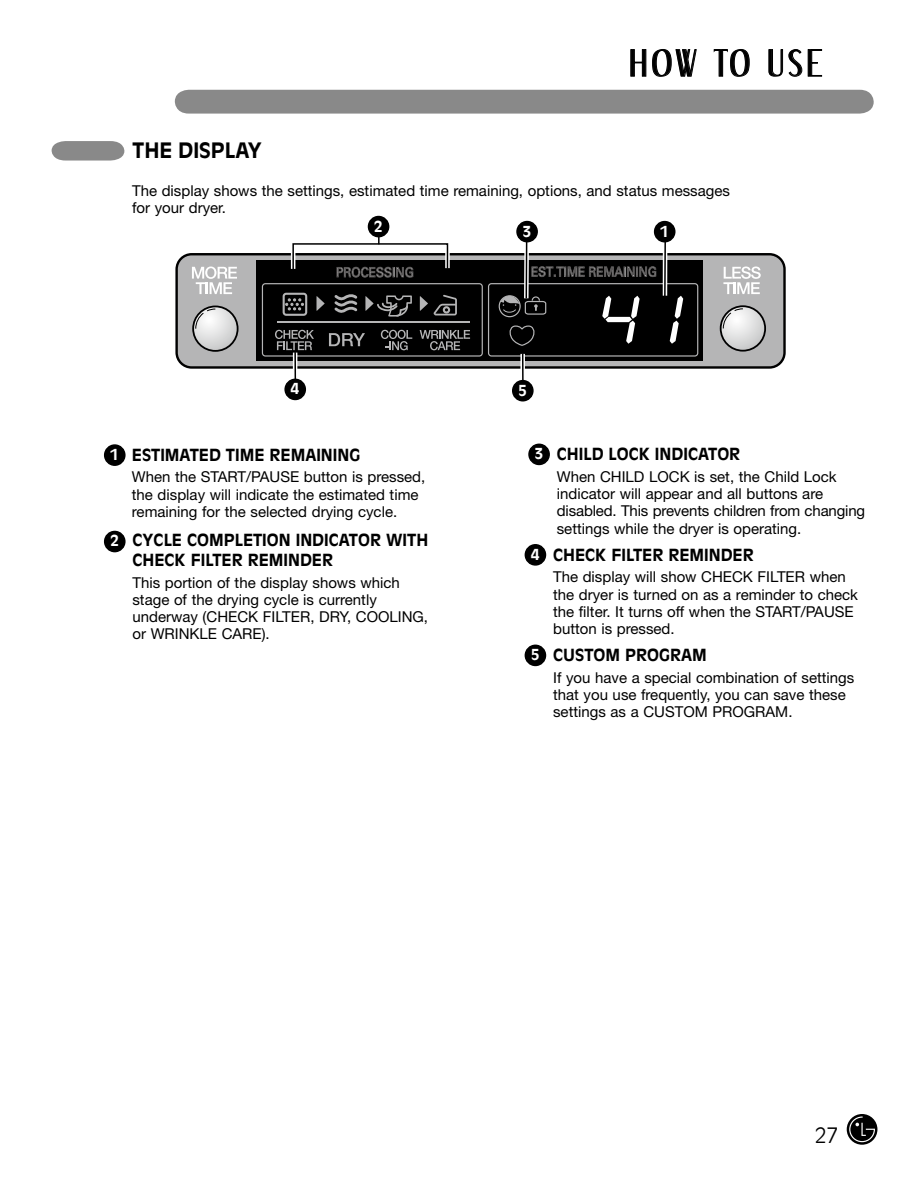
<style>
.page{position:relative;width:917px;height:1184px;background:#fff}
.page>*{position:absolute;margin:0;border:0;box-sizing:border-box;transform-origin:0 0}
.t1{font:36px "Dream Orphans";letter-spacing:.13em;color:#000}
.t2{font:700 21px "Antique Olive";color:#000}
.t3{font:300 21px "Antique Olive";color:#000}
.t4{font:700 16.5px/19.5px "Antique Olive";color:#000}
.t5{font:15px/17.2px "Helvetica Neue";color:#000}
.t6{font:700 15px "Antique Olive";color:#fff}
.s1{font-size:15px;color:#fff}
</style>
<div class="page">
<div style="left:175px;top:90px;width:698px;height:24px;background:#898989"></div>
<svg style="left:846px;top:1114px;width:31px;height:30px"></svg>
<svg style="left:849px;top:1116px;width:25px;height:26px"></svg>
<svg style="left:630px;top:49px;width:67px;height:28px"></svg>
<svg style="left:713px;top:49px;width:36px;height:28px"></svg>
<svg style="left:768px;top:49px;width:54px;height:28px"></svg>
<svg style="left:52px;top:141px;width:72px;height:19px"></svg>
<div style="left:177px;top:254px;width:607px;height:113px;background:#b5b5b6;border-radius:15px"></div>
<div style="left:175px;top:253px;width:610px;height:116px;border:2px solid #000;border-radius:15px"></div>
<div style="left:257px;top:260px;width:446px;height:101px;background:#000"></div>
<svg style="left:531px;top:266px;width:125px;height:11px"></svg>
<div style="left:488px;top:283px;width:210px;height:73px;border:1px solid #b5b5b6;border-radius:3px"></div>
<svg style="left:602px;top:292px;width:81px;height:52px"></svg>
<div style="left:262px;top:283px;width:221px;height:73px;border:1px solid #b5b5b6;border-radius:3px"></div>
<hr style="left:277px;top:321px;width:192px;height:2px;background:#b5b5b6">
<svg style="left:419px;top:330px;width:51px;height:20px"></svg>
<svg style="left:381px;top:330px;width:31px;height:20px"></svg>
<svg style="left:275px;top:330px;width:39px;height:20px"></svg>
<div style="left:498px;top:295px;width:22px;height:22px;border:1px solid #b5b5b6;border-radius:50%"></div>
<svg style="left:500px;top:296px;width:47px;height:19px"></svg>
<svg style="left:509px;top:325px;width:26px;height:21px"></svg>
<svg style="left:723px;top:266px;width:37px;height:28px"></svg>
<svg style="left:720px;top:306px;width:45px;height:45px"></svg>
<div style="left:719px;top:305px;width:47px;height:46px;border:2px solid #000;border-radius:50%"></div>
<svg style="left:722px;top:308px;width:21px;height:21px"></svg>
<svg style="left:192px;top:266px;width:45px;height:28px"></svg>
<svg style="left:193px;top:306px;width:44px;height:45px"></svg>
<div style="left:192px;top:305px;width:46px;height:47px;border:2px solid #000;border-radius:50%"></div>
<svg style="left:195px;top:308px;width:21px;height:21px"></svg>
<svg style="left:329px;top:333px;width:36px;height:13px"></svg>
<svg style="left:282px;top:292px;width:175px;height:25px"></svg>
<div style="left:105px;top:445px;width:20px;height:20px;background:#000;border-radius:50%"></div>
<div style="left:104px;top:444px;width:21px;height:22px;border:2px solid #000;border-radius:50%"></div>
<div style="left:105px;top:531px;width:20px;height:20px;background:#000;border-radius:50%"></div>
<div style="left:104px;top:531px;width:21px;height:21px;border:2px solid #000;border-radius:50%"></div>
<div style="left:529px;top:444px;width:20px;height:20px;background:#000;border-radius:50%"></div>
<div style="left:528px;top:443px;width:22px;height:22px;border:2px solid #000;border-radius:50%"></div>
<div style="left:368px;top:216px;width:20px;height:21px;background:#000;border-radius:50%"></div>
<div style="left:368px;top:216px;width:21px;height:21px;border:2px solid #000;border-radius:50%"></div>
<div style="left:654px;top:222px;width:20px;height:20px;background:#000;border-radius:50%"></div>
<div style="left:653px;top:221px;width:22px;height:21px;border:2px solid #000;border-radius:50%"></div>
<hr style="left:293px;top:352px;width:4px;height:32px;background:#fff">
<div style="left:517px;top:222px;width:20px;height:20px;background:#000;border-radius:50%"></div>
<div style="left:516px;top:221px;width:22px;height:21px;border:2px solid #000;border-radius:50%"></div>
<svg style="left:524px;top:248px;width:5px;height:50px"></svg>
<hr style="left:525px;top:240px;width:2px;height:58px;background:#000">
<svg style="left:291px;top:234px;width:158px;height:44px"></svg>
<hr style="left:294px;top:352px;width:2px;height:33px;background:#000">
<div style="left:285px;top:379px;width:20px;height:20px;background:#000;border-radius:50%"></div>
<div style="left:284px;top:378px;width:22px;height:22px;border:2px solid #000;border-radius:50%"></div>
<div style="left:662px;top:245px;width:5px;height:51px;background:#fff"></div>
<hr style="left:664px;top:240px;width:2px;height:58px;background:#000">
<svg style="left:520px;top:354px;width:5px;height:26px"></svg>
<hr style="left:522px;top:353px;width:1px;height:33px;background:#000">
<div style="left:512px;top:381px;width:21px;height:20px;background:#000;border-radius:50%"></div>
<div style="left:512px;top:380px;width:21px;height:21px;border:2px solid #000;border-radius:50%"></div>
<div style="left:525px;top:545px;width:20px;height:20px;background:#000;border-radius:50%"></div>
<div style="left:524px;top:544px;width:22px;height:21px;border:2px solid #000;border-radius:50%"></div>
<div style="left:525px;top:645px;width:20px;height:20px;background:#000;border-radius:50%"></div>
<div style="left:524px;top:644px;width:22px;height:22px;border:2px solid #000;border-radius:50%"></div>
<h1 class="t1" style="left:629px;top:46px;width:193px">HOW TO USE</h1>
<h2 class="t2" style="left:133px;top:137px;width:131px">THE DISPLAY</h2>
<p class="t5" style="left:132px;top:181px;width:599px">The display shows the settings, estimated time remaining, options, and status messages for your dryer.</p>
<p class="t6" style="left:374px;top:217px;width:10px">2</p>
<p class="t6" style="left:522px;top:222px;width:10px">3</p>
<p class="t6" style="left:660px;top:222px;width:10px">1</p>
<p class="t6" style="left:291px;top:379px;width:10px">4</p>
<p class="t6" style="left:518px;top:381px;width:10px">5</p>
<p class="t6" style="left:110px;top:445px;width:10px">1</p>
<p class="t6" style="left:110px;top:532px;width:10px">2</p>
<p class="t4" style="left:132px;top:445px;width:21px">ESTIMATED</p>
<p class="t4" style="left:226px;top:445px;width:20px">TIME</p>
<p class="t4" style="left:269px;top:445px;width:22px">REMAINING</p>
<p class="t5" style="left:132px;top:468px;width:295px">When the START/PAUSE button is pressed, the display will indicate the estimated time remaining for the selected drying cycle.</p>
<p class="t4" style="left:132px;top:530px;width:297px">CYCLE COMPLETION INDICATOR WITH<br>CHECK FILTER REMINDER</p>
<p class="t5" style="left:132px;top:573px;width:297px">This portion of the display shows which stage of the drying cycle is currently underway (CHECK FILTER, DRY, COOLING, or WRINKLE CARE).</p>
<p class="t6" style="left:534px;top:444px;width:10px">3</p>
<p class="t4" style="left:556px;top:444px;width:20px">CHILD</p>
<p class="t4" style="left:608px;top:444px;width:62px">LOCK INDICATOR</p>
<p class="t5" style="left:556px;top:468px;width:310px">When CHILD LOCK is set, the Child Lock indicator will appear and all buttons are disabled. This prevents children from changing settings while the dryer is operating.</p>
<p class="t4" style="left:531px;top:545px;width:34px"><span class="s1">4</span> CHEC</p>
<p class="t4" style="left:595px;top:545px;width:26px">K FILTER</p>
<p class="t4" style="left:668px;top:545px;width:12px">REMINDER</p>
<p class="t5" style="left:553px;top:568px;width:306px">The display will show CHECK FILTER when the dryer is turned on as a reminder to check the filter. It turns off when the start</p>
<p class="t5" style="left:800px;top:603px;width:16px">/pause</p>
<p class="t5" style="left:553px;top:620px;width:123px">button is pressed.</p>
<p class="t4" style="left:531px;top:645px;width:34px"><span class="s1">5</span> CUSTOM</p>
<p class="t4" style="left:625px;top:645px;width:13px">PROGRAM</p>
<p class="t5" style="left:553px;top:669px;width:303px">If you have a special combination of settings that you use frequently, you can save these settings as a CUSTOM PROGRAM.</p>
<h2 class="t3" style="left:815px;top:1123px;width:12px">27</h2>
</div>
